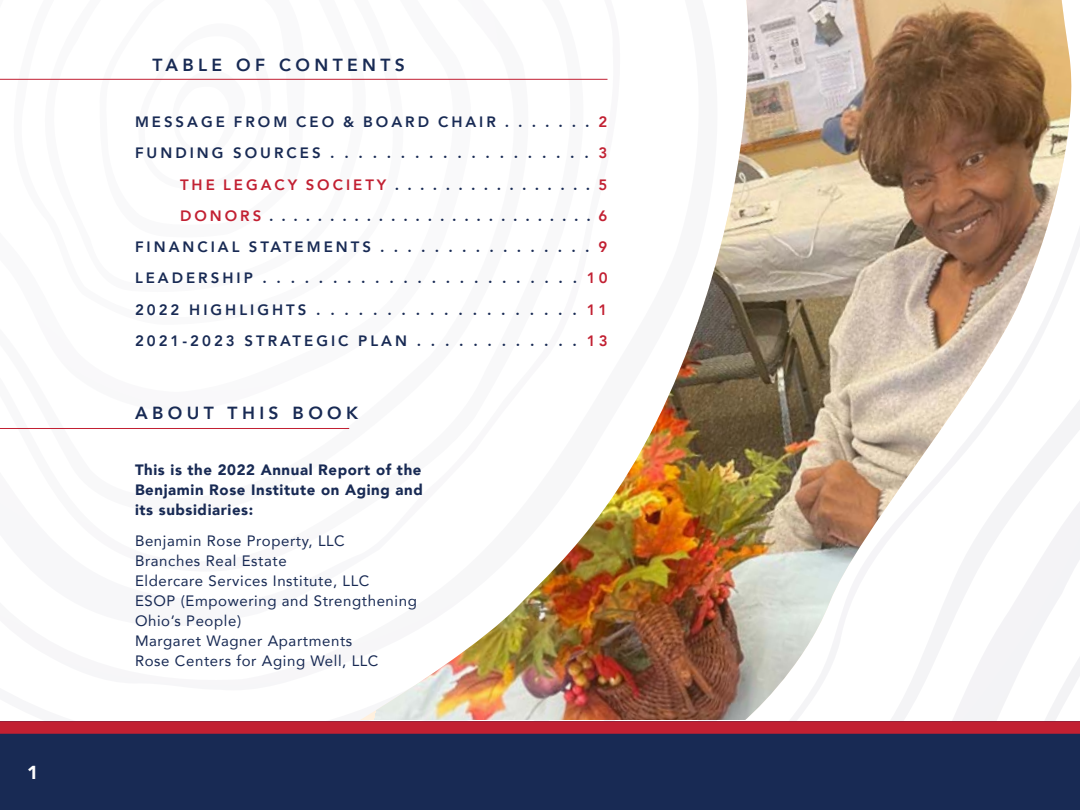
<style>
.page{position:relative;width:1080px;height:810px;background:#fff}
.page>*{position:absolute;margin:0;border:0;box-sizing:border-box;transform-origin:0 0}
.t1{font:900 18.75px "Avenir";color:#fff}
.t2{font:800 17.5px "Avenir";letter-spacing:.25em;color:#182a54}
.t3{font:800 15px/31.2px "Avenir";letter-spacing:.2em;color:#182a54;text-align:right}
.t4{font:15px/20px "Avenir";letter-spacing:.04em;color:#182a54}
.t5{font:900 15px/20px "Avenir";letter-spacing:.04em;color:#182a54;text-align:justify}
.s1{color:#c22032}
</style>
<div class="page">
<div style="left:0;top:721px;width:1080px;height:89px;background:#182a54"></div>
<div style="left:0;top:721px;width:1080px;height:13px;background:#c22032"></div>
<hr style="left:0;top:79px;width:608px;height:1px;background:#c22032">
<hr style="left:0;top:428px;width:349px;height:1px;background:#c22032">
<img style="left:373px;top:0;width:705px;height:720px">
<p class="t1" style="left:27px;top:757px;width:13px">1</p>
<p class="t2" style="left:153px;top:51px;width:254px">TABLE OF CONTENTS</p>
<p class="t3" style="left:135px;top:106px;width:474px">MESSAGE FROM CEO &amp; BOARD CHAIR . . . . . . . <span class="s1">2<br></span>FUNDING SOURCES . . . . . . . . . . . . . . . . . . . <span class="s1">3<br>THE LEGACY SOCIETY</span> . . . . . . . . . . . . . . . . <span class="s1">5<br>DONORS</span> . . . . . . . . . . . . . . . . . . . . . . . . . . . <span class="s1">6<br></span>FINANCIAL STATEMENTS . . . . . . . . . . . . . . . . <span class="s1">9<br></span>LEADERSHIP . . . . . . . . . . . . . . . . . . . . . . . <span class="s1">10<br></span>2022 HIGHLIGHTS . . . . . . . . . . . . . . . . . . . <span class="s1">11<br></span>2021-2023 STRATEGIC PLAN . . . . . . . . . . . . <span class="s1">13</span></p>
<p class="t2" style="left:135px;top:399px;width:225px">ABOUT THIS BOOK</p>
<p class="t5" style="left:135px;top:459px;width:289px">This is the 2022 Annual Report of the Benjamin Rose Institute on Aging and its subsidiaries:</p>
<p class="t4" style="left:135px;top:531px;width:283px">Benjamin Rose Property, LLC<br>Branches Real Estate<br>Eldercare Services Institute, LLC<br>ESOP (Empowering and Strengthening<br>Ohio’s People)<br>Margaret Wagner Apartments<br>Rose Centers for Aging Well, LLC</p>
</div>
